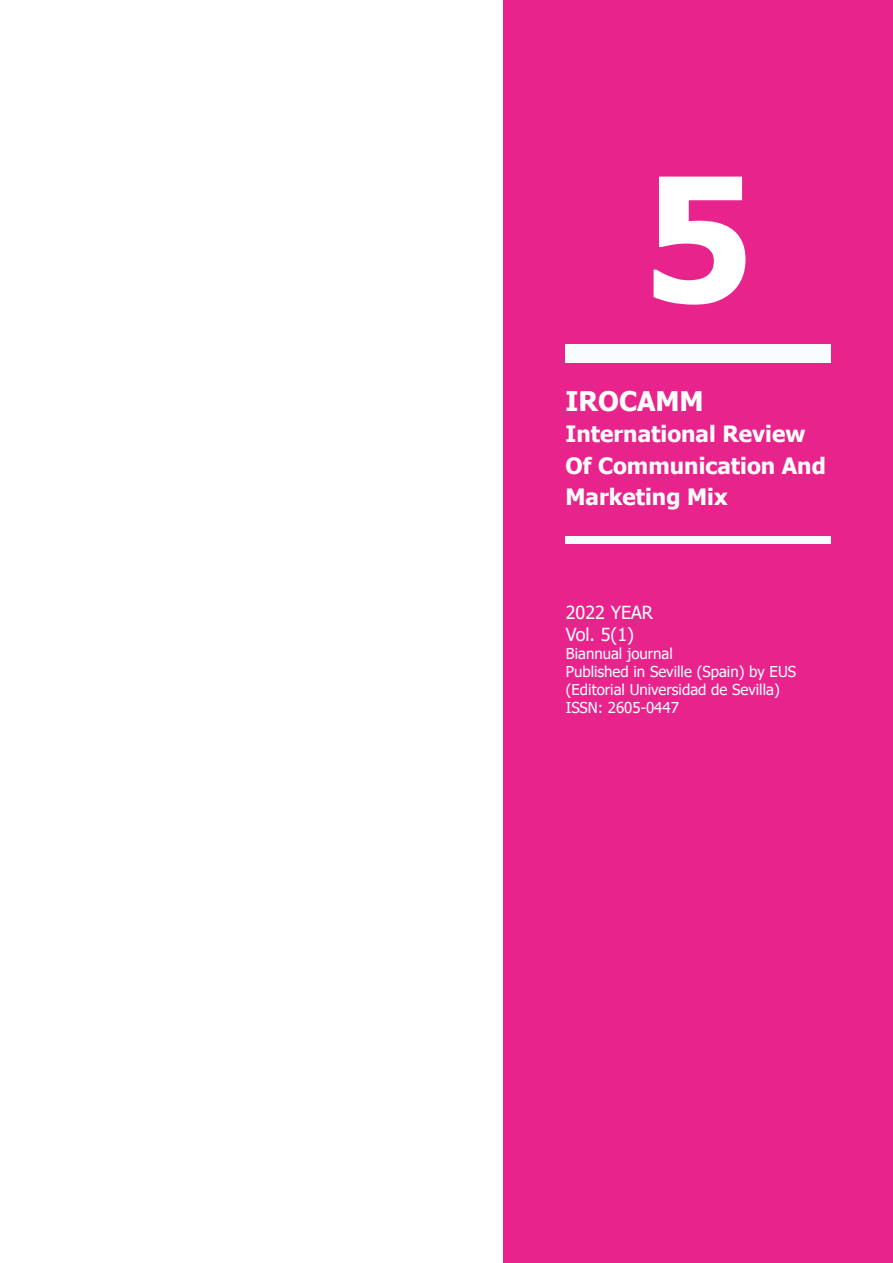
<style>
.page{position:relative;width:893px;height:1263px;background:#fff}
.page>*{position:absolute;margin:0;border:0;box-sizing:border-box;transform-origin:0 0}
.t1{font:700 172.5px "Tahoma";color:#fff}
.t2{font:700 27px "Tahoma";color:#fff}
.t3{font:700 22.5px/31.5px "Tahoma";color:#fff}
.t4{font:18px/21.6px "Tahoma";color:#fff}
.t5{font:15px/18px "Tahoma";color:#fff}
</style>
<div class="page">
<div style="left:504px;top:0;width:389px;height:1263px;background:#e8248c"></div>
<div style="left:566px;top:345px;width:265px;height:18px;background:#f9fcfe"></div>
<div style="left:566px;top:536px;width:265px;height:8px;background:#f9fcfe"></div>
<h1 class="t1" style="left:643px;top:118px;width:111px">5</h1>
<h2 class="t2" style="left:566px;top:382px;width:140px">IROCAMM</h2>
<h3 class="t3" style="left:566px;top:419px;width:262px">International Review<br>Of Communication And<br>Marketing Mix</h3>
<p class="t4" style="left:566px;top:603px;width:89px">2022 YEAR<br>Vol. 5(1)</p>
<p class="t5" style="left:566px;top:645px;width:232px">Biannual journal<br>Published in Seville (Spain) by EUS (Editorial Universidad de Sevilla)<br>ISSN: 2605-0447</p>
</div>
